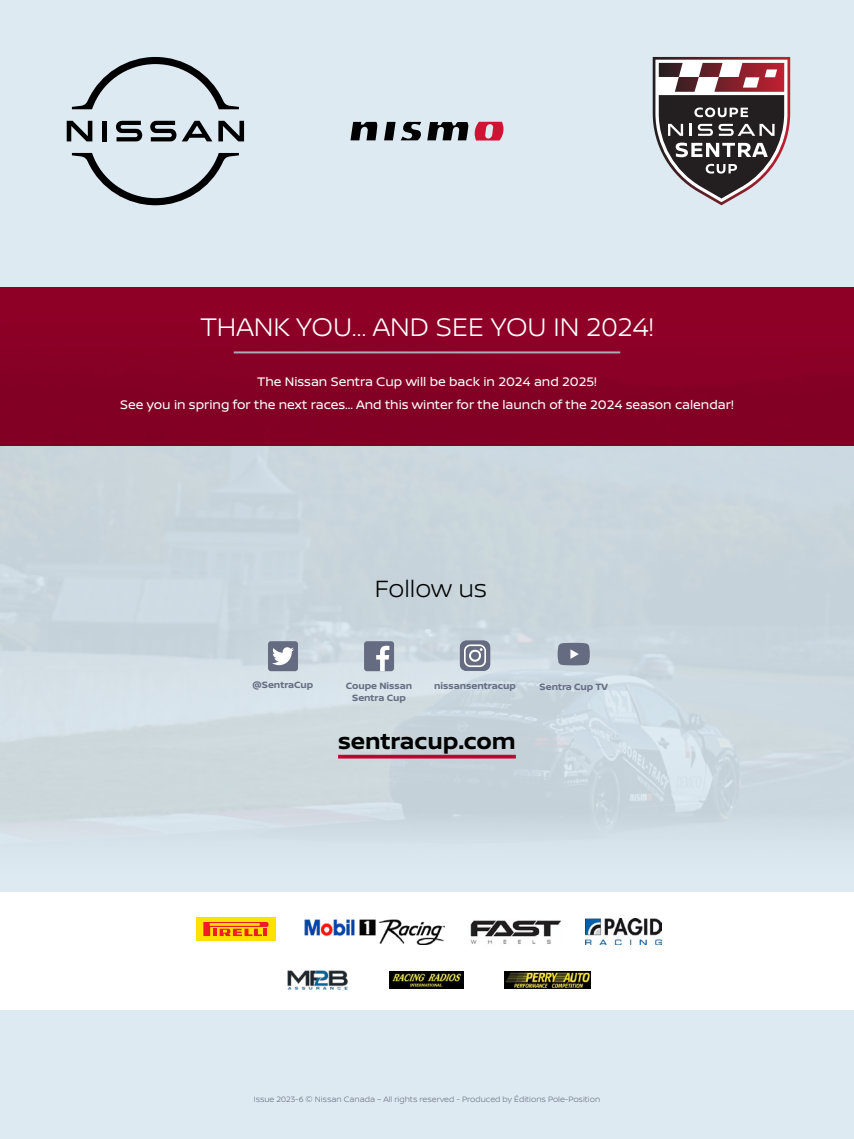
<style>
.page{position:relative;width:854px;height:1139px;background:#fff}
.page>*{position:absolute;margin:0;border:0;box-sizing:border-box;transform-origin:0 0}
.S-titre_rouge{font:300 27px "Nissan Brand";color:#fff}
.t1{font:300 25px "Nissan Brand";color:#000}
.t2{font:700 23.38px "Nissan Brand";color:#000}
.S-titre_rouge-2{font:13.12px/23.2px "Nissan Brand";color:#fff;text-align:center}
.t3{font:700 9.62px/11.5px "Nissan Brand";color:#656c82;text-align:center}
.t4{font:300 8.25px "Nissan Brand";color:#656c82}
</style>
<div class="page">
<div style="left:0;top:0;width:853px;height:1138px;background:#deeaf2"></div>
<img style="left:0;top:446px;width:853px;height:397px">
<div style="left:268px;top:641px;width:30px;height:30px;background:#656c82;border-radius:3px"></div>
<svg style="left:272px;top:647px;width:22px;height:18px"></svg>
<div style="left:364px;top:641px;width:30px;height:30px;background:#656c82;border-radius:3px"></div>
<svg style="left:376px;top:645px;width:13px;height:26px"></svg>
<svg style="left:459px;top:640px;width:31px;height:30px"></svg>
<svg style="left:460px;top:640px;width:30px;height:30px"></svg>
<svg style="left:557px;top:642px;width:32px;height:23px"></svg>
<div style="left:0;top:892px;width:853px;height:117px;background:#fff"></div>
<div style="left:196px;top:917px;width:79px;height:23px;background:#ffe100"></div>
<svg style="left:203px;top:922px;width:65px;height:14px"></svg>
<img style="left:304px;top:919px;width:140px;height:25px">
<img style="left:470px;top:920px;width:92px;height:24px">
<img style="left:585px;top:918px;width:76px;height:26px">
<img style="left:287px;top:970px;width:61px;height:19px">
<img style="left:504px;top:971px;width:86px;height:17px">
<img style="left:389px;top:971px;width:74px;height:17px">
<div style="left:0;top:287px;width:853px;height:159px;background:#880025"></div>
<svg style="left:338px;top:754px;width:177px;height:4px"></svg>
<hr style="left:234px;top:351px;width:386px;height:2px;background:#a9adb9">
<svg style="left:652px;top:57px;width:138px;height:148px"></svg>
<svg style="left:72px;top:57px;width:167px;height:52px"></svg>
<svg style="left:72px;top:153px;width:167px;height:52px"></svg>
<div style="left:102px;top:121px;width:5px;height:20px;background:#000"></div>
<svg style="left:67px;top:121px;width:25px;height:20px"></svg>
<svg style="left:182px;top:121px;width:30px;height:20px"></svg>
<svg style="left:150px;top:121px;width:26px;height:20px"></svg>
<svg style="left:116px;top:121px;width:26px;height:20px"></svg>
<svg style="left:218px;top:121px;width:26px;height:20px"></svg>
<svg style="left:350px;top:122px;width:27px;height:18px"></svg>
<svg style="left:384px;top:122px;width:84px;height:18px"></svg>
<svg style="left:474px;top:122px;width:29px;height:18px"></svg>
<p class="S-titre_rouge" style="left:200px;top:307px;width:454px">THANK YOU… AND SEE YOU IN 2024!</p>
<p class="S-titre_rouge-2" style="left:120px;top:369px;width:614px">The Nissan Sentra Cup will be back in 2024 and 2025!<br>See you in spring for the next races... And this winter for the launch of the 2024 season calendar!</p>
<p class="t1" style="left:375px;top:571px;width:114px">Follow us</p>
<p class="t3" style="left:252px;top:679px;width:62px">@SentraCup</p>
<p class="t3" style="left:346px;top:679px;width:68px">Coupe Nissan<br>Sentra Cup</p>
<p class="t3" style="left:434px;top:680px;width:83px">nissansentracup</p>
<p class="t3" style="left:539px;top:680px;width:70px">Sentra Cup TV</p>
<p class="t2" style="left:338px;top:724px;width:179px">sentracup.com</p>
<p class="t4" style="left:254px;top:1093px;width:348px">Issue 2023-6 © Nissan Canada – All rights reserved - Produced by Éditions Pole-Position</p>
</div>
